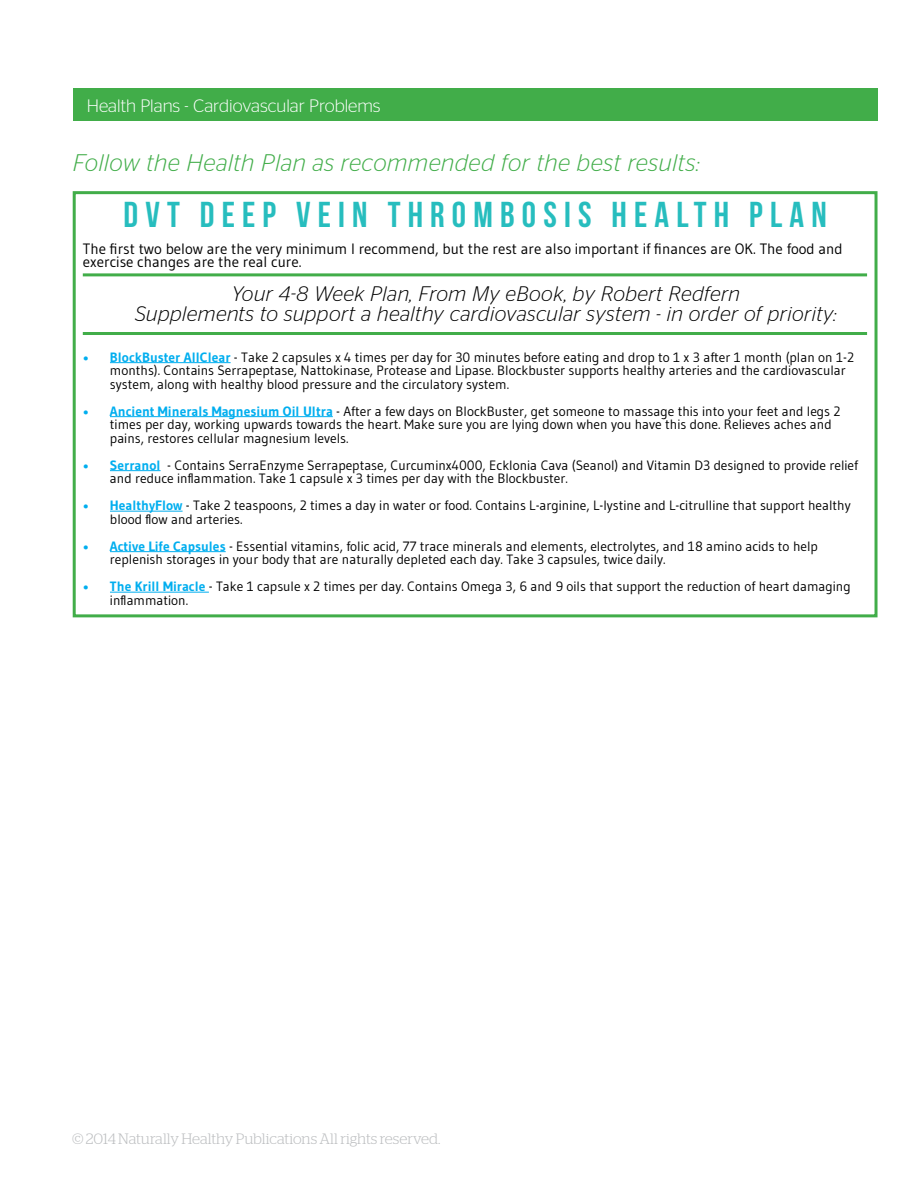
<style>
.page{position:relative;width:918px;height:1188px;background:#fff}
.page>*{position:absolute;margin:0;border:0;box-sizing:border-box;transform-origin:0 0}
.t1{font:36px "Bebas Neue";letter-spacing:.2em;color:#27bdbe}
.t2{font:italic 300 24px "Stag Sans";letter-spacing:.02em;color:#41ad49}
.t3{font:italic 300 21px/20.2px "Stag Sans";letter-spacing:.02em;color:#000;text-align:center}
.t4{font:300 18px "Stag Sans";color:#fff}
.t5{font:15px/13.5px "Gudea";color:#000}
.t6{font:300 15px "Stag";color:#bcbec0}
.t7{font:13.5px/13.5px "Gudea";color:#000}
.s1{font-weight:700;color:#00aeef}
</style>
<div class="page">
<div style="left:73px;top:89px;width:805px;height:32px;background:#41ad49"></div>
<hr style="left:110px;top:362px;width:121px;height:1px;background:#00aeef">
<hr style="left:110px;top:416px;width:223px;height:1px;background:#00aeef">
<hr style="left:110px;top:470px;width:51px;height:1px;background:#00aeef">
<hr style="left:110px;top:511px;width:73px;height:1px;background:#00aeef">
<hr style="left:110px;top:551px;width:116px;height:1px;background:#00aeef">
<hr style="left:110px;top:592px;width:99px;height:1px;background:#00aeef">
<hr style="left:83px;top:273px;width:784px;height:3px;background:#41ad49">
<hr style="left:83px;top:332px;width:784px;height:3px;background:#41ad49">
<div style="left:73px;top:191px;width:805px;height:426px;border:3px solid #41ad49"></div>
<h3 class="t4" style="left:87px;top:96px;width:295px">Health Plans - Cardiovascular Problems</h3>
<h2 class="t2" style="left:73px;top:149px;width:629px">Follow the Health Plan as recommended for the best results:</h2>
<h1 class="t1" style="left:124px;top:194px;width:705px">DVT DEEP VEIN THROMBOSIS HEALTH PLAN</h1>
<p class="t5" style="left:83px;top:241px;width:761px">The first two below are the very minimum I recommend, but the rest are also important if finances are OK. The food and exercise changes are the real cure.</p>
<h3 class="t3" style="left:135px;top:283px;width:703px">Your 4-8 Week Plan, From My eBook, by Robert Redfern<br>Supplements to support a healthy cardiovascular system - in order of priority:</h3>
<p class="t7" style="left:110px;top:350px;width:746px;text-indent:-27px"><span class="s1">• BlockBuster AllClear</span> - Take 2 capsules x 4 times per day for 30 minutes before eating and drop to 1 x 3 after 1 month (plan on 1-2 months). Contains Serrapeptase, Nattokinase, Protease and Lipase. Blockbuster supports healthy arteries and the cardiovascular system, along with healthy blood pressure and the circulatory system.</p>
<p class="t7" style="left:110px;top:404px;width:732px;text-indent:-27px"><span class="s1">• Ancient Minerals Magnesium Oil Ultra</span> - After a few days on BlockBuster, get someone to massage this into your feet and legs 2 times per day, working upwards towards the heart. Make sure you are lying down when you have this done. Relieves aches and pains, restores cellular magnesium levels.</p>
<p class="t7" style="left:110px;top:458px;width:750px;text-indent:-27px"><span class="s1">• Serranol</span> - Contains SerraEnzyme Serrapeptase, Curcuminx4000, Ecklonia Cava (Seanol) and Vitamin D3 designed to provide relief and reduce inflammation. Take 1 capsule x 3 times per day with the Blockbuster.</p>
<p class="t7" style="left:110px;top:498px;width:742px;text-indent:-27px"><span class="s1">• HealthyFlow</span> - Take 2 teaspoons, 2 times a day in water or food. Contains L-arginine, L-lystine and L-citrulline that support healthy blood flow and arteries.</p>
<p class="t7" style="left:110px;top:539px;width:709px;text-indent:-27px"><span class="s1">• Active Life Capsules</span> - Essential vitamins, folic acid, 77 trace minerals and elements, electrolytes, and 18 amino acids to help replenish storages in your body that are naturally depleted each day. Take 3 capsules, twice daily.</p>
<p class="t7" style="left:110px;top:579px;width:742px;text-indent:-27px"><span class="s1">• The Krill Miracle</span> - Take 1 capsule x 2 times per day. Contains Omega 3, 6 and 9 oils that support the reduction of heart damaging inflammation.</p>
<p class="t6" style="left:72px;top:1130px;width:370px">© 2014 Naturally Healthy Publications All rights reserved.</p>
</div>
